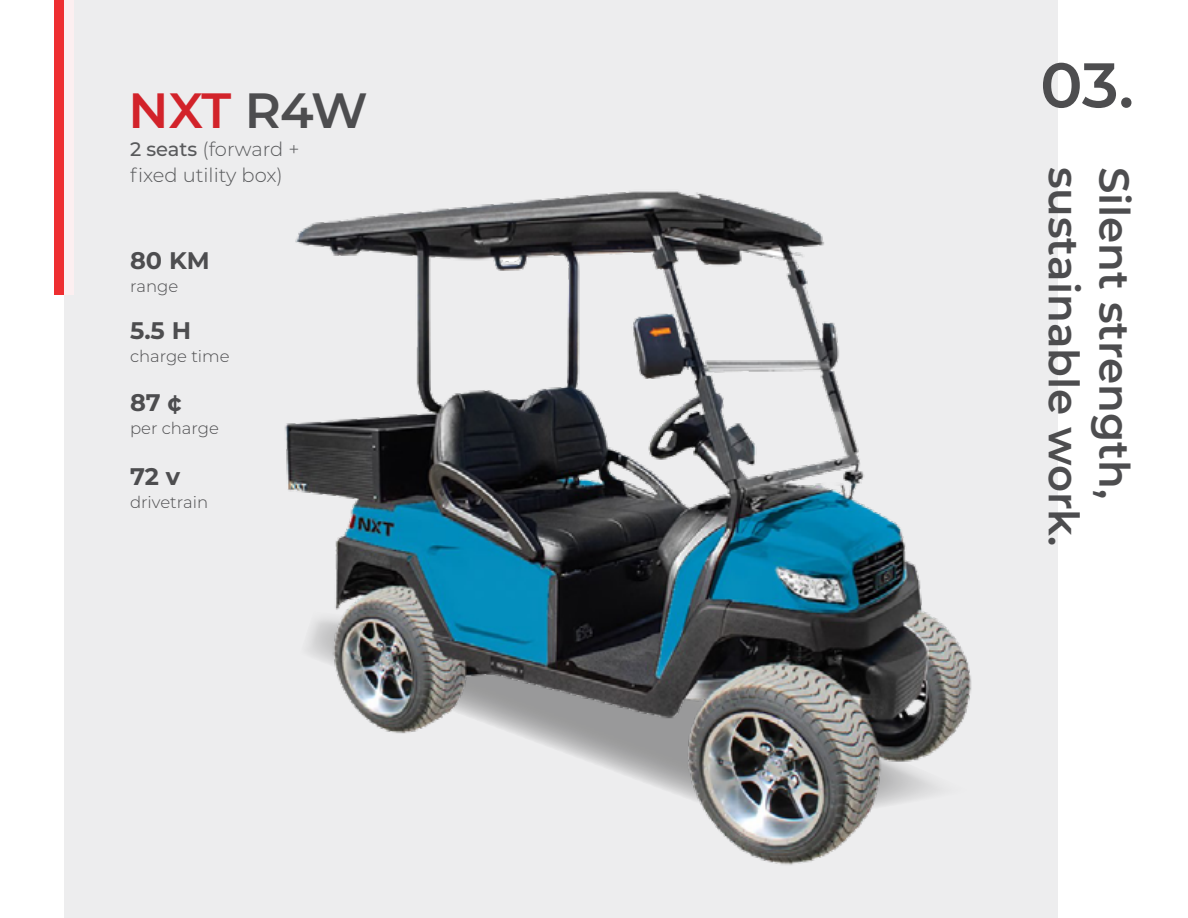
<style>
.page{position:relative;width:1188px;height:918px;background:#fff}
.page>*{position:absolute;margin:0;border:0;box-sizing:border-box;transform-origin:0 0}
.t1{font:600 63px "Montserrat";color:#4d4d4f}
.t2{font:600 49.5px "Montserrat";letter-spacing:-.025em;color:#d2232a}
.t3{font:600 42px "Montserrat";color:#4d4d4f}
.t4{font:700 24px "Montserrat";color:#4d4d4f}
.t5{font:300 19.5px/25.5px "Montserrat";color:#58595b}
.t6{font:300 16.5px "Montserrat";color:#4d4d4f}
.s1{color:#4d4d4f}
.s2{font-weight:500}
</style>
<div class="page">
<div style="left:64px;top:0;width:994px;height:918px;background:#ededee"></div>
<img style="left:284px;top:191px;width:688px;height:674px">
<svg style="left:54px;top:0;width:20px;height:295px"></svg>
<h2 class="t2" style="left:129px;top:76px;width:241px">NXT <span class="s1">R4W</span></h2>
<p class="t5" style="left:130px;top:136px;width:171px"><span class="s2">2 seats</span> (forward + fixed utility box)</p>
<h3 class="t4" style="left:130px;top:243px;width:81px">80 KM</h3>
<p class="t6" style="left:130px;top:275px;width:50px">range</p>
<h3 class="t4" style="left:130px;top:313px;width:63px">5.5 H</h3>
<p class="t6" style="left:130px;top:345px;width:101px">charge time</p>
<h3 class="t4" style="left:130px;top:385px;width:53px">87 ¢</h3>
<p class="t6" style="left:130px;top:417px;width:90px">per charge</p>
<h3 class="t4" style="left:130px;top:459px;width:52px">72 v</h3>
<p class="t6" style="left:130px;top:491px;width:80px">drivetrain</p>
<h1 class="t1" style="left:1040px;top:40px;width:95px">03.</h1>
<h3 class="t3" style="left:1094px;top:167px;width:382px;rotate:90deg">sustainable work.</h3>
<h3 class="t3" style="left:1144px;top:167px;width:334px;rotate:90deg">Silent strength,</h3>
</div>
